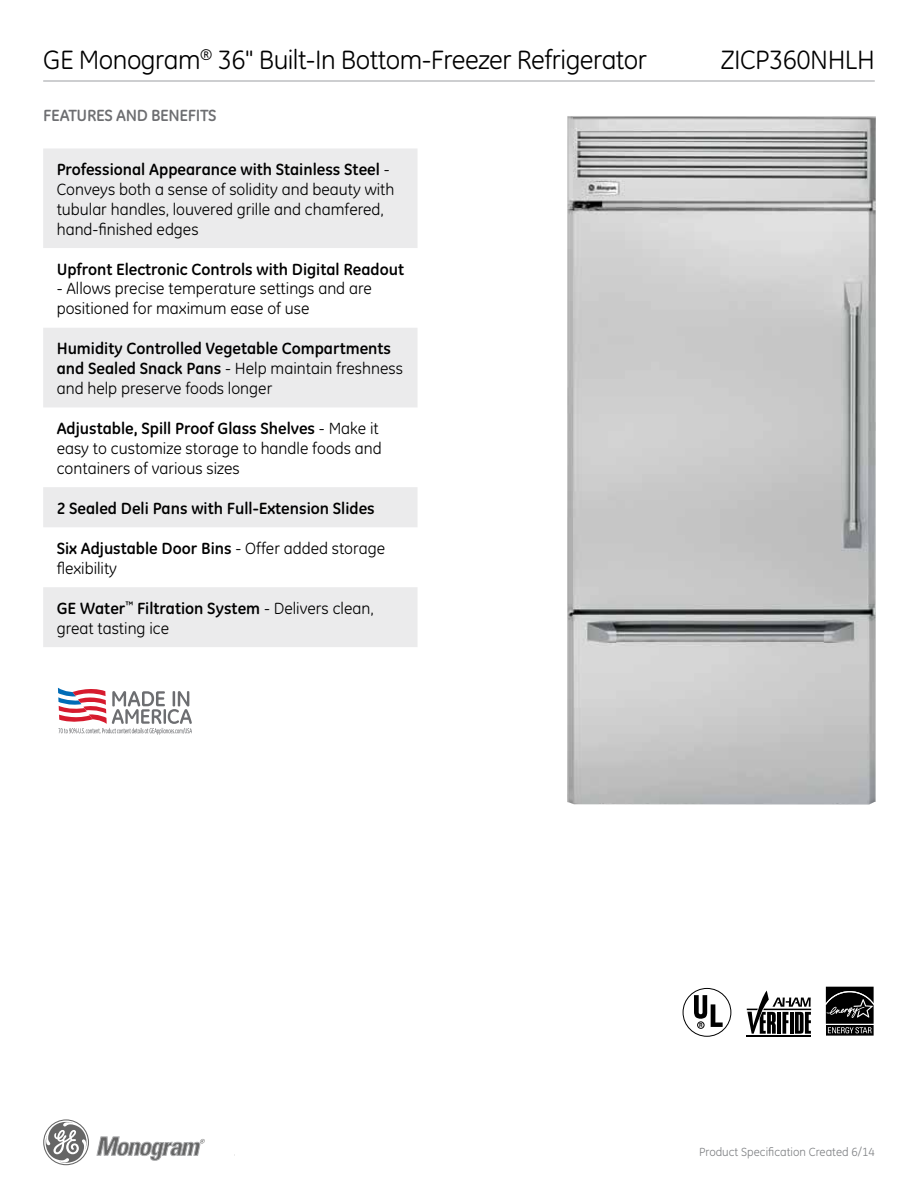
<style>
.page{position:relative;width:918px;height:1188px;background:#fff}
.page>*{position:absolute;margin:0;border:0;box-sizing:border-box;transform-origin:0 0}
.t1{font:27px "GE Inspira";letter-spacing:-.02em;color:#000}
.t2{font:16.5px/19.8px "GE Inspira";color:#000}
.t3{font:700 16.5px/19.8px "GE Inspira";color:#000}
.t4{font:700 16.5px "GE Inspira";letter-spacing:-.02em;color:#6d6e71}
.t5{font:12px "GE Inspira";color:#808285}
.t6{font:700 5.7px "Helvetica";color:#000;scale:.85 1}
.s1{font-weight:700}
.s2{font-weight:400}
</style>
<div class="page">
<svg style="left:97px;top:1136px;width:108px;height:25px"></svg>
<svg style="left:43px;top:1119px;width:46px;height:46px"></svg>
<hr style="left:43px;top:80px;width:832px;height:2px;background:#a7a9ac">
<svg style="left:43px;top:148px;width:375px;height:499px;fill:#ebebec"></svg>
<img style="left:567px;top:116px;width:309px;height:689px">
<svg style="left:57px;top:687px;width:135px;height:48px"></svg>
<svg style="left:694px;top:995px;width:29px;height:32px"></svg>
<div style="left:697px;top:1022px;width:7px;height:7px;border:1px solid #000;border-radius:50%"></div>
<div style="left:683px;top:988px;width:48px;height:49px;border:1px solid #000;border-radius:50%"></div>
<hr style="left:747px;top:1035px;width:64px;height:2px;background:#000">
<svg style="left:747px;top:991px;width:64px;height:43px"></svg>
<svg style="left:825px;top:986px;width:49px;height:1px"></svg>
<svg style="left:825px;top:987px;width:49px;height:49px;background:#323232"></svg>
<h1 class="t1" style="left:43px;top:44px;width:605px">GE Monogram<sup>®</sup> 36" Built-In Bottom-Freezer Refrigerator</h1>
<p class="t4" style="left:43px;top:105px;width:175px">FEATURES AND BENEFITS</p>
<p class="t2" style="left:57px;top:160px;width:339px"><span class="s1">Professional Appearance with Stainless Steel</span> - Conveys both a sense of solidity and beauty with tubular handles, louvered grille and chamfered, hand-finished edges</p>
<p class="t3" style="left:57px;top:259px;width:349px">Upfront Electronic Controls with Digital Readout</p>
<p class="t2" style="left:57px;top:279px;width:317px">- Allows precise temperature settings and are positioned for maximum ease of use</p>
<p class="t3" style="left:57px;top:338px;width:348px">Humidity Controlled Vegetable Compartments and Sealed Snack Pans <span class="s2">- Help maintain freshness and help preserve foods longer</span></p>
<p class="t2" style="left:57px;top:419px;width:327px"><span class="s1">Adjustable, Spill Proof Glass Shelves</span> - Make it easy to customize storage to handle foods and containers of various sizes</p>
<p class="t3" style="left:57px;top:498px;width:320px">2 Sealed Deli Pans with Full-Extension Slides</p>
<p class="t2" style="left:57px;top:538px;width:330px"><span class="s1">Six Adjustable Door Bins</span> - Offer added storage flexibility</p>
<p class="t2" style="left:57px;top:598px;width:319px"><span class="s1">GE Water</span><sup>™</sup> <span class="s1">Filtration System</span> - Delivers clean, great tasting ice</p>
<h1 class="t1" style="left:721px;top:44px;width:156px">ZICP360NHLH</h1>
<p class="t6" style="left:699px;top:1021px;width:6px">R</p>
<p class="t5" style="left:699px;top:1145px;width:177px">Product Specification Created 6/14</p>
</div>
